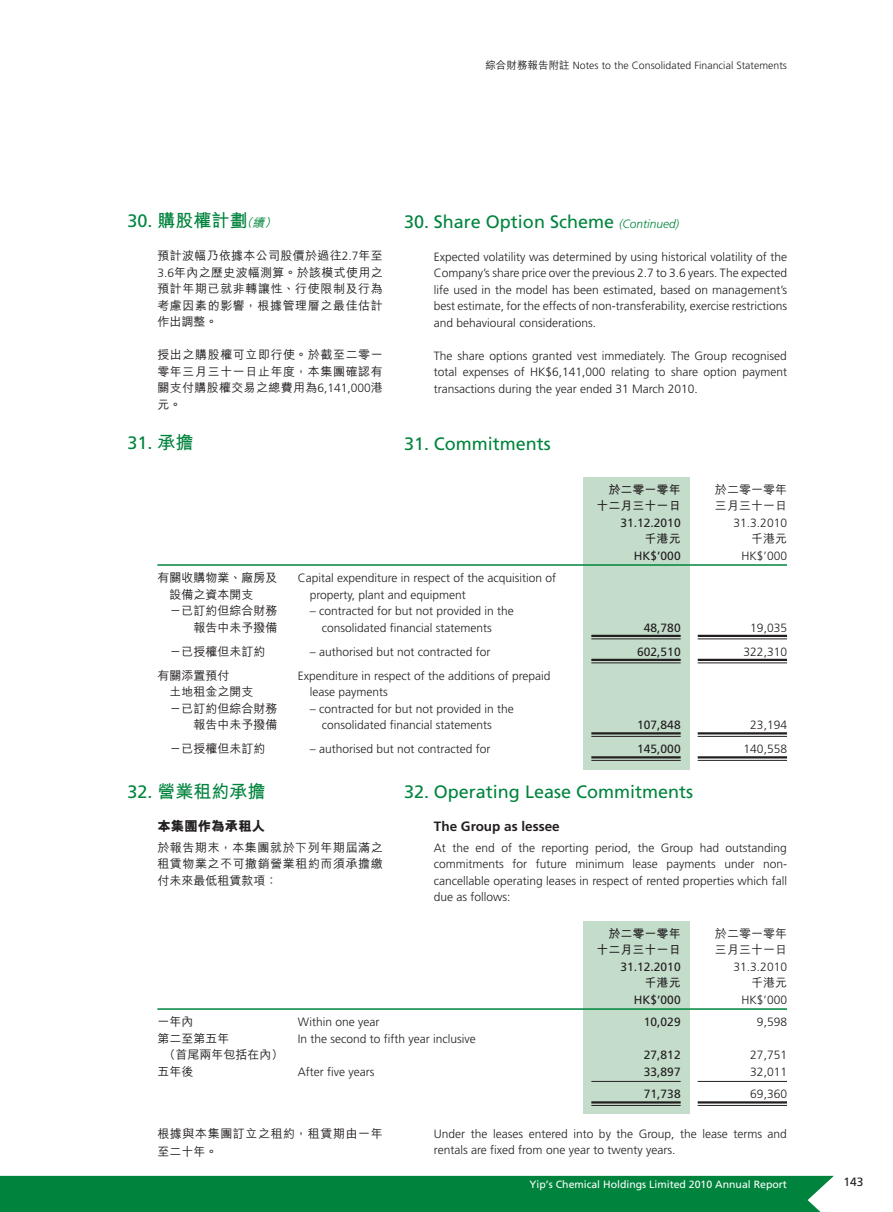
<style>
.page{position:relative;width:893px;height:1212px;background:#fff}
.page>*{position:absolute;margin:0;border:0;box-sizing:border-box;transform-origin:0 0}
.t1{font:18px "Frutiger LT Std";color:#00843d}
.t2{font:18px "M Hei HK Bold E Ten B5 H";color:#00843d}
.t3{font:700 13.5px "Frutiger LT Std";color:#231f20}
.t4{font:13.5px "M Hei HK Xbold E Ten B5 H";color:#231f20}
.t5{font:300 12px/16.5px "Frutiger LT Std";color:#231f20;text-align:justify}
.t6{font:12px/16.5px "M Hei HK Medium E Ten B5 H";letter-spacing:.025em;color:#231f20;text-align:justify}
.t7{font:12px "Frutiger LT Std";color:#231f20}
.t8{font:12px "M Hei HK Medium E Ten B5 H";color:#231f20}
.t9{font:12px "M Hei HK Bold E Ten B5 H";color:#231f20}
.t10{font:12px/18px "M Hei HK Medium E Ten B5 H";letter-spacing:.05em;color:#231f20}
.t11{font:300 10.5px "Frutiger LT Std";letter-spacing:.005em;color:#231f20}
.t12{font:10.5px "Frutiger LT Std";color:#fff}
.s1{font-family:"M Hei HK Medium E Ten B5 H";font-weight:400}
.s2{font-family:"Frutiger LT Std"}
.s3{font-family:"M Hei HK Medium E Ten B5 H";font-style:italic;font-size:12px}
.s4{font-family:"Frutiger LT Std";font-weight:300}
.s5{font-family:"M Hei HK Bold E Ten B5 H"}
.s6{font-weight:300;font-style:italic;font-size:12px}
</style>
<div class="page">
<div style="left:0;top:1176px;width:834px;height:36px;background:#00843d"></div>
<div style="left:583px;top:478px;width:106px;height:292px;background:#c4ddcb"></div>
<hr style="left:157px;top:564px;width:630px;height:2px;background:#00843d">
<hr style="left:591px;top:635px;width:89px;height:2px;background:#231f20">
<hr style="left:591px;top:639px;width:89px;height:1px;background:#231f20">
<hr style="left:697px;top:635px;width:90px;height:2px;background:#231f20">
<hr style="left:697px;top:639px;width:90px;height:1px;background:#231f20">
<hr style="left:591px;top:659px;width:89px;height:2px;background:#231f20">
<hr style="left:591px;top:663px;width:89px;height:1px;background:#231f20">
<hr style="left:697px;top:659px;width:90px;height:2px;background:#231f20">
<hr style="left:697px;top:663px;width:90px;height:1px;background:#231f20">
<hr style="left:591px;top:732px;width:89px;height:3px;background:#231f20">
<hr style="left:591px;top:736px;width:89px;height:1px;background:#231f20">
<hr style="left:697px;top:732px;width:90px;height:3px;background:#231f20">
<hr style="left:697px;top:736px;width:90px;height:1px;background:#231f20">
<hr style="left:591px;top:756px;width:89px;height:3px;background:#231f20">
<hr style="left:591px;top:760px;width:89px;height:1px;background:#231f20">
<hr style="left:697px;top:756px;width:90px;height:3px;background:#231f20">
<hr style="left:697px;top:760px;width:90px;height:1px;background:#231f20">
<div style="left:583px;top:922px;width:106px;height:192px;background:#c4ddcb"></div>
<hr style="left:157px;top:1008px;width:630px;height:2px;background:#00843d">
<hr style="left:591px;top:1081px;width:89px;height:1px;background:#231f20">
<hr style="left:697px;top:1081px;width:90px;height:1px;background:#231f20">
<hr style="left:591px;top:1101px;width:89px;height:3px;background:#231f20">
<hr style="left:591px;top:1105px;width:89px;height:1px;background:#231f20">
<hr style="left:697px;top:1101px;width:90px;height:3px;background:#231f20">
<hr style="left:697px;top:1105px;width:90px;height:1px;background:#231f20">
<p class="t11" style="left:485px;top:60px;width:303px"><span class="s1">綜合財務報告附註</span> Notes to the Consolidated Financial Statements</p>
<h1 class="t2" style="left:128px;top:214px;width:153px"><span class="s2">30.</span> 購股權計劃<span class="s3">（續）</span></h1>
<p class="t6" style="left:157px;top:249px;width:227px">預計波幅乃依據本公司股價於過往<span class="s4">2.7</span>年至<span class="s4">3.6</span>年內之歷史波幅測算。於該模式使用之預計年期已就非轉讓性、行使限制及行為考慮因素的影響，根據管理層之最佳估計作出調整。</p>
<p class="t6" style="left:157px;top:348px;width:227px">授出之購股權可立即行使。於截至二零一零年三月三十一日止年度，本集團確認有關支付購股權交易之總費用為<span class="s4">6,141,000</span>港元。</p>
<h1 class="t1" style="left:128px;top:435px;width:67px">31. <span class="s5">承擔</span></h1>
<h1 class="t1" style="left:404px;top:214px;width:276px">30. Share Option Scheme <span class="s6">(Continued)</span></h1>
<p class="t5" style="left:434px;top:249px;width:354px">Expected volatility was determined by using historical volatility of the Company’s share price over the previous 2.7 to 3.6 years. The expected life used in the model has been estimated, based on management’s best estimate, for the effects of non-transferability, exercise restrictions and behavioural considerations.</p>
<p class="t5" style="left:434px;top:348px;width:354px">The share options granted vest immediately. The Group recognised total expenses of HK$6,141,000 relating to share option payment transactions during the year ended 31 March 2010.</p>
<h1 class="t1" style="left:404px;top:436px;width:148px">31. Commitments</h1>
<p class="t9" style="left:608px;top:485px;width:73px">於二零一零年</p>
<p class="t6" style="left:715px;top:483px;width:73px">於二零一零年</p>
<p class="t9" style="left:596px;top:501px;width:85px">十二月三十一日</p>
<p class="t6" style="left:715px;top:499px;width:73px">三月三十一日</p>
<p class="t7" style="left:620px;top:517px;width:62px">31.12.2010</p>
<p class="t5" style="left:733px;top:515px;width:55px">31.3.2010</p>
<p class="t9" style="left:644px;top:534px;width:37px">千港元</p>
<p class="t6" style="left:751px;top:532px;width:37px">千港元</p>
<p class="t7" style="left:634px;top:550px;width:48px">HK$’000</p>
<p class="t5" style="left:741px;top:548px;width:47px">HK$’000</p>
<p class="t8" style="left:157px;top:573px;width:121px">有關收購物業、廠房及</p>
<p class="t5" style="left:298px;top:570px;width:260px">Capital expenditure in respect of the acquisition of</p>
<p class="t8" style="left:169px;top:590px;width:85px">設備之資本開支</p>
<p class="t5" style="left:310px;top:587px;width:158px">property, plant and equipment</p>
<p class="t8" style="left:169px;top:606px;width:109px">－已訂約但綜合財務</p>
<p class="t5" style="left:310px;top:603px;width:205px">– contracted for but not provided in the</p>
<p class="t8" style="left:193px;top:623px;width:85px">報告中未予撥備</p>
<p class="t5" style="left:322px;top:620px;width:171px">consolidated financial statements</p>
<p class="t7" style="left:644px;top:622px;width:38px">48,780</p>
<p class="t5" style="left:750px;top:620px;width:38px">19,035</p>
<p class="t8" style="left:169px;top:647px;width:97px">－已授權但未訂約</p>
<p class="t5" style="left:310px;top:644px;width:182px">– authorised but not contracted for</p>
<p class="t7" style="left:637px;top:646px;width:45px">602,510</p>
<p class="t5" style="left:743px;top:644px;width:45px">322,310</p>
<p class="t6" style="left:157px;top:669px;width:73px">有關添置預付</p>
<p class="t5" style="left:298px;top:668px;width:254px">Expenditure in respect of the additions of prepaid</p>
<p class="t8" style="left:169px;top:687px;width:85px">土地租金之開支</p>
<p class="t5" style="left:310px;top:684px;width:79px">lease payments</p>
<p class="t8" style="left:169px;top:704px;width:109px">－已訂約但綜合財務</p>
<p class="t5" style="left:310px;top:701px;width:205px">– contracted for but not provided in the</p>
<p class="t8" style="left:193px;top:720px;width:85px">報告中未予撥備</p>
<p class="t5" style="left:322px;top:717px;width:171px">consolidated financial statements</p>
<p class="t7" style="left:637px;top:720px;width:45px">107,848</p>
<p class="t5" style="left:750px;top:717px;width:38px">23,194</p>
<p class="t8" style="left:169px;top:744px;width:97px">－已授權但未訂約</p>
<p class="t5" style="left:310px;top:741px;width:182px">– authorised but not contracted for</p>
<p class="t7" style="left:637px;top:744px;width:45px">145,000</p>
<p class="t5" style="left:743px;top:741px;width:45px">140,558</p>
<h1 class="t2" style="left:128px;top:785px;width:139px"><span class="s2">32.</span> 營業租約承擔</h1>
<p class="t4" style="left:157px;top:821px;width:109px">本集團作為承租人</p>
<p class="t6" style="left:157px;top:841px;width:227px">於報告期末，本集團就於下列年期屆滿之租賃物業之不可撤銷營業租約而須承擔繳付未來最低租賃款項：</p>
<h1 class="t1" style="left:404px;top:784px;width:290px">32. Operating Lease Commitments</h1>
<p class="t3" style="left:434px;top:821px;width:127px">The Group as lessee</p>
<p class="t5" style="left:434px;top:840px;width:354px">At the end of the reporting period, the Group had outstanding commitments for future minimum lease payments under non&shy;cancellable operating leases in respect of rented properties which fall due as follows:</p>
<p class="t9" style="left:608px;top:929px;width:73px">於二零一零年</p>
<p class="t6" style="left:715px;top:927px;width:73px">於二零一零年</p>
<p class="t9" style="left:596px;top:945px;width:85px">十二月三十一日</p>
<p class="t6" style="left:715px;top:943px;width:73px">三月三十一日</p>
<p class="t7" style="left:620px;top:961px;width:62px">31.12.2010</p>
<p class="t5" style="left:733px;top:959px;width:55px">31.3.2010</p>
<p class="t9" style="left:644px;top:978px;width:37px">千港元</p>
<p class="t6" style="left:751px;top:976px;width:37px">千港元</p>
<p class="t7" style="left:634px;top:994px;width:48px">HK$’000</p>
<p class="t5" style="left:741px;top:992px;width:47px">HK$’000</p>
<p class="t6" style="left:157px;top:1015px;width:37px">一年內</p>
<p class="t5" style="left:298px;top:1014px;width:83px">Within one year</p>
<p class="t7" style="left:644px;top:1017px;width:38px">10,029</p>
<p class="t5" style="left:757px;top:1014px;width:32px">9,598</p>
<p class="t6" style="left:157px;top:1032px;width:73px">第二至第五年</p>
<p class="t5" style="left:298px;top:1031px;width:180px">In the second to fifth year inclusive</p>
<p class="t8" style="left:163px;top:1050px;width:121px">（首尾兩年包括在內）</p>
<p class="t7" style="left:644px;top:1050px;width:38px">27,812</p>
<p class="t5" style="left:750px;top:1047px;width:38px">27,751</p>
<p class="t6" style="left:157px;top:1065px;width:37px">五年後</p>
<p class="t5" style="left:298px;top:1064px;width:78px">After five years</p>
<p class="t7" style="left:644px;top:1066px;width:38px">33,897</p>
<p class="t5" style="left:750px;top:1064px;width:38px">32,011</p>
<p class="t7" style="left:644px;top:1089px;width:38px">71,738</p>
<p class="t5" style="left:750px;top:1086px;width:38px">69,360</p>
<p class="t10" style="left:157px;top:1126px;width:227px">根據與本集團訂立之租約，租賃期由一年至二十年。</p>
<p class="t5" style="left:434px;top:1126px;width:354px">Under the leases entered into by the Group, the lease terms and rentals are fixed from one year to twenty years.</p>
<p class="t12" style="left:529px;top:1180px;width:259px">Yip’s Chemical Holdings Limited 2010 Annual Report</p>
<p class="t7" style="left:843px;top:1177px;width:22px">143</p>
</div>
